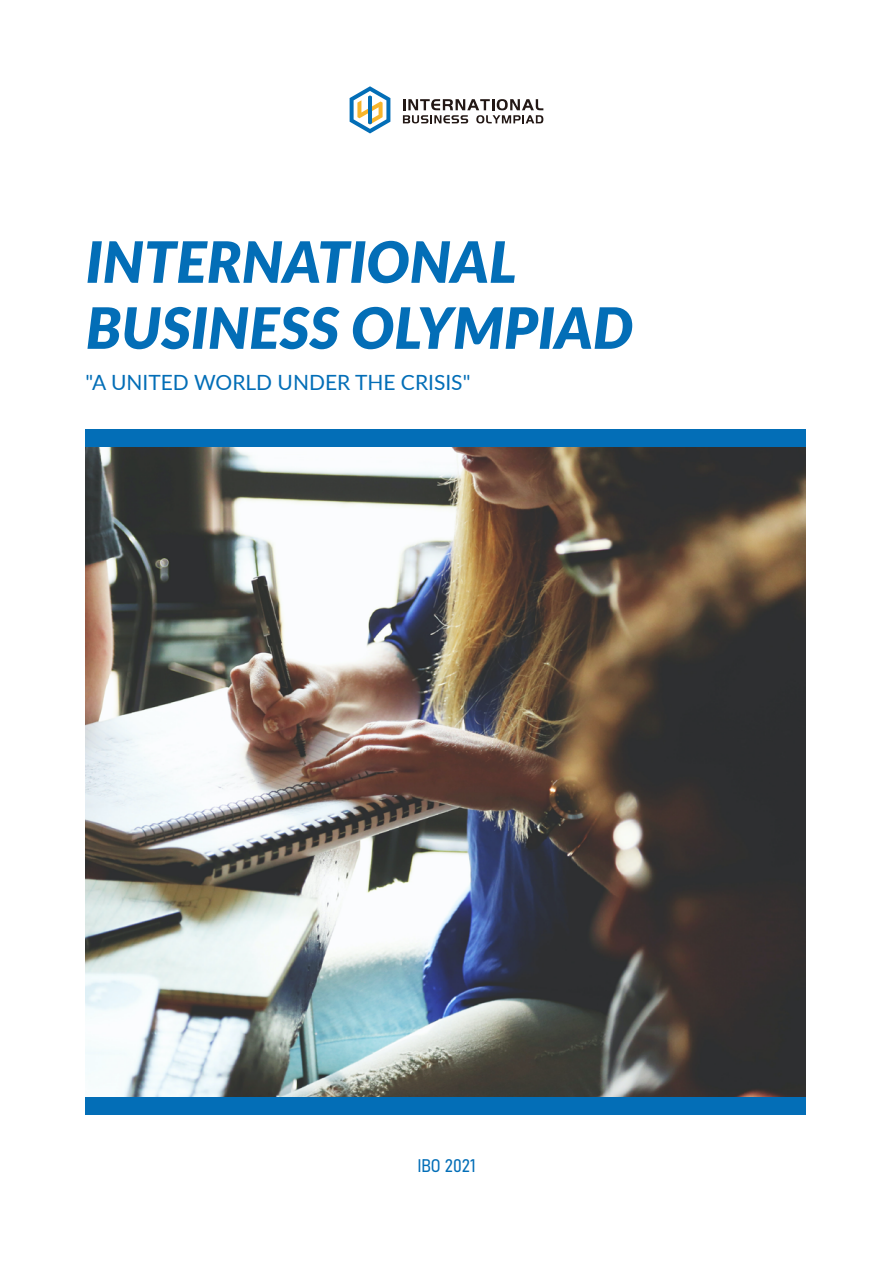
<style>
.page{position:relative;width:893px;height:1263px;background:#fff}
.page>*{position:absolute;margin:0;border:0;box-sizing:border-box;transform-origin:0 0}
.t1{font:italic 900 57px/66px "Lato";color:#036eb7}
.t2{font:21px "Lato";color:#036eb7}
.t3{font:18px "Bahnschrift";color:#036eb7}
</style>
<div class="page">
<svg style="left:403px;top:99px;width:140px;height:24px"></svg>
<svg style="left:350px;top:88px;width:40px;height:45px"></svg>
<img style="left:88px;top:446px;width:717px;height:651px">
<div style="left:85px;top:1097px;width:721px;height:17px;background:#036eb7"></div>
<div style="left:85px;top:429px;width:721px;height:17px;background:#036eb7"></div>
<p class="t1" style="left:86px;top:226px;width:549px">INTERNATIONAL<br>BUSINESS OLYMPIAD</p>
<p class="t2" style="left:86px;top:368px;width:386px">"A UNITED WORLD UNDER THE CRISIS"</p>
<p class="t3" style="left:417px;top:1154px;width:60px">IBO 2021</p>
</div>
